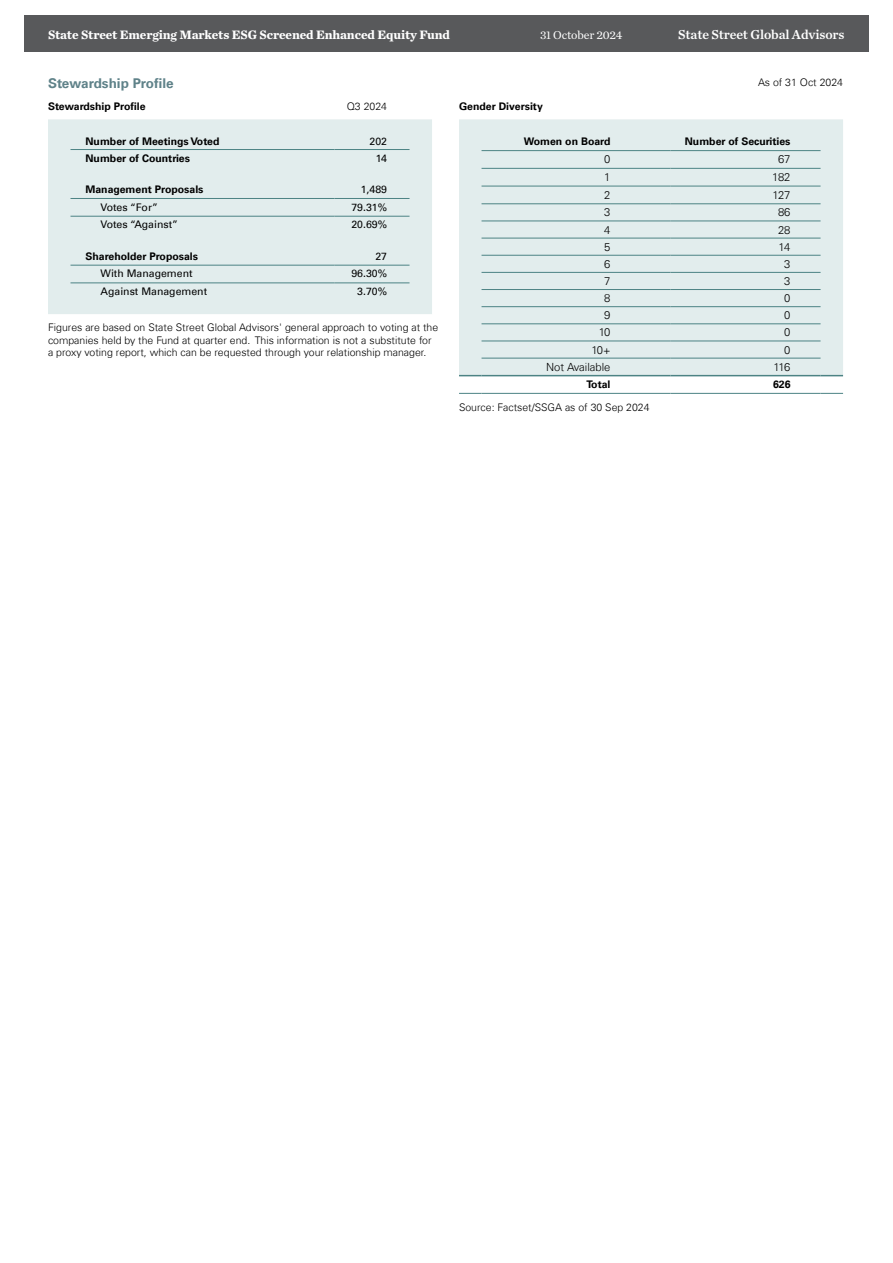
<style>
.page{position:relative;width:893px;height:1263px;background:#fff}
.page>*{position:absolute;margin:0;border:0;box-sizing:border-box;transform-origin:0 0}
.Factsheet_SSGA_Title_Back{font:13.5px "Chronicle Text G1 Semi";letter-spacing:-.01em;color:#fff}
.ESG_Caption{font:700 13.5px "Univers Com 65";color:#5f8289}
.Factsheet_Title_Back{font:700 12.75px "Chronicle Text G1";letter-spacing:-.01em;color:#fff}
.t1{font:12px "Chronicle Text G1";letter-spacing:-.01em;color:#fff}
.ESG_TD_Right{font:300 11.25px "Univers Com 45";color:#000}
.ESG_Text_7pt{font:300 10.5px/12.6px "Univers Com 45";color:#000}
.ESG_TH_Left{font:700 10.5px "Univers Com 65";color:#000}
.ESG_TD_Left{font:10.5px "Univers Com 55 Roman";color:#000}
.ESG_TH_Right{font:700 10.5px "Univers Com 65";color:#000}
.ESG_TD_Right-2{font:10.5px "Univers Com 55 Roman";color:#000}
.ESG_Sub_Caption{font:700 10.5px "Univers Com 65";color:#000}
.ESG_Caption_Date{font:300 10.5px "Univers Com 45";color:#000}
</style>
<div class="page">
<div style="left:24px;top:15px;width:844px;height:36px;background:#58595b"></div>
<div style="left:48px;top:119px;width:384px;height:195px;background:#e2eded"></div>
<hr style="left:70px;top:149px;width:264px;height:1px;background:#4c8384">
<hr style="left:334px;top:149px;width:76px;height:1px;background:#4c8384">
<hr style="left:70px;top:198px;width:264px;height:1px;background:#4c8384">
<hr style="left:334px;top:198px;width:76px;height:1px;background:#4c8384">
<hr style="left:70px;top:216px;width:264px;height:1px;background:#4c8384">
<hr style="left:334px;top:216px;width:76px;height:1px;background:#4c8384">
<hr style="left:70px;top:265px;width:264px;height:1px;background:#4c8384">
<hr style="left:70px;top:282px;width:264px;height:1px;background:#4c8384">
<hr style="left:334px;top:265px;width:76px;height:1px;background:#4c8384">
<hr style="left:334px;top:282px;width:76px;height:1px;background:#4c8384">
<div style="left:459px;top:119px;width:384px;height:256px;background:#e2eded"></div>
<hr style="left:482px;top:150px;width:188px;height:1px;background:#4c8384">
<hr style="left:670px;top:150px;width:150px;height:1px;background:#4c8384">
<hr style="left:482px;top:168px;width:188px;height:1px;background:#4c8384">
<hr style="left:482px;top:186px;width:188px;height:1px;background:#4c8384">
<hr style="left:670px;top:168px;width:150px;height:1px;background:#4c8384">
<hr style="left:670px;top:186px;width:150px;height:1px;background:#4c8384">
<hr style="left:482px;top:203px;width:188px;height:1px;background:#4c8384">
<hr style="left:670px;top:203px;width:150px;height:1px;background:#4c8384">
<hr style="left:482px;top:221px;width:188px;height:1px;background:#4c8384">
<hr style="left:670px;top:221px;width:150px;height:1px;background:#4c8384">
<hr style="left:482px;top:238px;width:188px;height:1px;background:#4c8384">
<hr style="left:670px;top:238px;width:150px;height:1px;background:#4c8384">
<hr style="left:482px;top:255px;width:188px;height:1px;background:#4c8384">
<hr style="left:670px;top:255px;width:150px;height:1px;background:#4c8384">
<hr style="left:482px;top:272px;width:188px;height:1px;background:#4c8384">
<hr style="left:670px;top:272px;width:150px;height:1px;background:#4c8384">
<hr style="left:482px;top:289px;width:188px;height:1px;background:#4c8384">
<hr style="left:670px;top:289px;width:150px;height:1px;background:#4c8384">
<hr style="left:482px;top:306px;width:188px;height:1px;background:#4c8384">
<hr style="left:670px;top:306px;width:150px;height:1px;background:#4c8384">
<hr style="left:482px;top:323px;width:188px;height:1px;background:#4c8384">
<hr style="left:670px;top:323px;width:150px;height:1px;background:#4c8384">
<hr style="left:482px;top:341px;width:188px;height:1px;background:#4c8384">
<hr style="left:670px;top:341px;width:150px;height:1px;background:#4c8384">
<hr style="left:482px;top:358px;width:188px;height:1px;background:#4c8384">
<hr style="left:670px;top:358px;width:150px;height:1px;background:#4c8384">
<svg style="left:459px;top:375px;width:23px;height:1px"></svg>
<hr style="left:482px;top:375px;width:188px;height:1px;background:#4c8384">
<hr style="left:670px;top:375px;width:150px;height:1px;background:#4c8384">
<svg style="left:820px;top:375px;width:23px;height:1px"></svg>
<svg style="left:459px;top:393px;width:23px;height:1px"></svg>
<hr style="left:482px;top:393px;width:188px;height:1px;background:#4c8384">
<hr style="left:670px;top:393px;width:150px;height:1px;background:#4c8384">
<svg style="left:820px;top:393px;width:23px;height:1px"></svg>
<p class="Factsheet_Title_Back" style="left:48px;top:24px;width:403px">State Street Emerging Markets ESG Screened Enhanced Equity Fund</p>
<p class="t1" style="left:540px;top:26px;width:84px">31 October 2024</p>
<p class="Factsheet_SSGA_Title_Back" style="left:678px;top:24px;width:168px">State Street Global Advisors</p>
<p class="ESG_Caption" style="left:48px;top:75px;width:127px">Stewardship Profile</p>
<p class="ESG_Caption_Date" style="left:758px;top:76px;width:87px">As of 31 Oct 2024</p>
<p class="ESG_Sub_Caption" style="left:48px;top:100px;width:99px">Stewardship Profile</p>
<p class="ESG_Caption_Date" style="left:347px;top:100px;width:42px">Q3 2024</p>
<p class="ESG_TH_Left" style="left:86px;top:135px;width:136px">Number of Meetings Voted</p>
<p class="ESG_TD_Right-2" style="left:369px;top:135px;width:19px">202</p>
<p class="ESG_TH_Left" style="left:86px;top:152px;width:106px">Number of Countries</p>
<p class="ESG_TD_Right-2" style="left:376px;top:152px;width:13px">14</p>
<p class="ESG_TH_Left" style="left:86px;top:183px;width:120px">Management Proposals</p>
<p class="ESG_TD_Right-2" style="left:361px;top:183px;width:28px">1,489</p>
<p class="ESG_TD_Left" style="left:100px;top:201px;width:59px">Votes “For”</p>
<p class="ESG_TD_Right-2" style="left:351px;top:201px;width:37px">79.31%</p>
<p class="ESG_TD_Left" style="left:100px;top:218px;width:79px">Votes “Against”</p>
<p class="ESG_TD_Right-2" style="left:351px;top:218px;width:37px">20.69%</p>
<p class="ESG_TH_Left" style="left:86px;top:250px;width:114px">Shareholder Proposals</p>
<p class="ESG_TD_Right-2" style="left:375px;top:249px;width:13px">27</p>
<p class="ESG_TD_Left" style="left:100px;top:267px;width:94px">With Management</p>
<p class="ESG_TD_Right-2" style="left:351px;top:267px;width:37px">96.30%</p>
<p class="ESG_TD_Left" style="left:100px;top:285px;width:108px">Against Management</p>
<p class="ESG_TD_Right-2" style="left:357px;top:285px;width:31px">3.70%</p>
<p class="ESG_Text_7pt" style="left:48px;top:321px;width:392px">Figures are based on State Street Global Advisors' general approach to voting at the companies held by the Fund at quarter end. This information is not a substitute for a proxy voting report, which can be requested through your relationship manager.</p>
<p class="ESG_Sub_Caption" style="left:459px;top:100px;width:85px">Gender Diversity</p>
<p class="ESG_TH_Right" style="left:524px;top:135px;width:88px">Women on Board</p>
<p class="ESG_TH_Right" style="left:685px;top:135px;width:107px">Number of Securities</p>
<p class="ESG_TD_Right" style="left:604px;top:152px;width:8px">0</p>
<p class="ESG_TD_Right" style="left:778px;top:152px;width:14px">67</p>
<p class="ESG_TD_Right" style="left:604px;top:170px;width:8px">1</p>
<p class="ESG_TD_Right" style="left:772px;top:170px;width:20px">182</p>
<p class="ESG_TD_Right" style="left:604px;top:188px;width:8px">2</p>
<p class="ESG_TD_Right" style="left:772px;top:188px;width:20px">127</p>
<p class="ESG_TD_Right" style="left:604px;top:206px;width:8px">3</p>
<p class="ESG_TD_Right" style="left:778px;top:206px;width:14px">86</p>
<p class="ESG_TD_Right" style="left:604px;top:223px;width:8px">4</p>
<p class="ESG_TD_Right" style="left:778px;top:223px;width:14px">28</p>
<p class="ESG_TD_Right" style="left:604px;top:240px;width:8px">5</p>
<p class="ESG_TD_Right" style="left:779px;top:240px;width:13px">14</p>
<p class="ESG_TD_Right" style="left:604px;top:257px;width:8px">6</p>
<p class="ESG_TD_Right" style="left:784px;top:257px;width:8px">3</p>
<p class="ESG_TD_Right" style="left:604px;top:274px;width:8px">7</p>
<p class="ESG_TD_Right" style="left:784px;top:274px;width:8px">3</p>
<p class="ESG_TD_Right" style="left:604px;top:291px;width:8px">8</p>
<p class="ESG_TD_Right" style="left:784px;top:291px;width:8px">0</p>
<p class="ESG_TD_Right" style="left:604px;top:308px;width:8px">9</p>
<p class="ESG_TD_Right" style="left:784px;top:308px;width:8px">0</p>
<p class="ESG_TD_Right" style="left:599px;top:326px;width:13px">10</p>
<p class="ESG_TD_Right" style="left:784px;top:326px;width:8px">0</p>
<p class="ESG_TD_Right" style="left:591px;top:343px;width:21px">10+</p>
<p class="ESG_TD_Right" style="left:784px;top:343px;width:8px">0</p>
<p class="ESG_TD_Right" style="left:546px;top:360px;width:66px">Not Available</p>
<p class="ESG_TD_Right" style="left:774px;top:360px;width:18px">116</p>
<p class="ESG_TH_Right" style="left:586px;top:378px;width:26px">Total</p>
<p class="ESG_TH_Right" style="left:773px;top:378px;width:19px">626</p>
<p class="ESG_Text_7pt" style="left:459px;top:401px;width:192px">Source: Factset/SSGA as of 30 Sep 2024</p>
</div>
